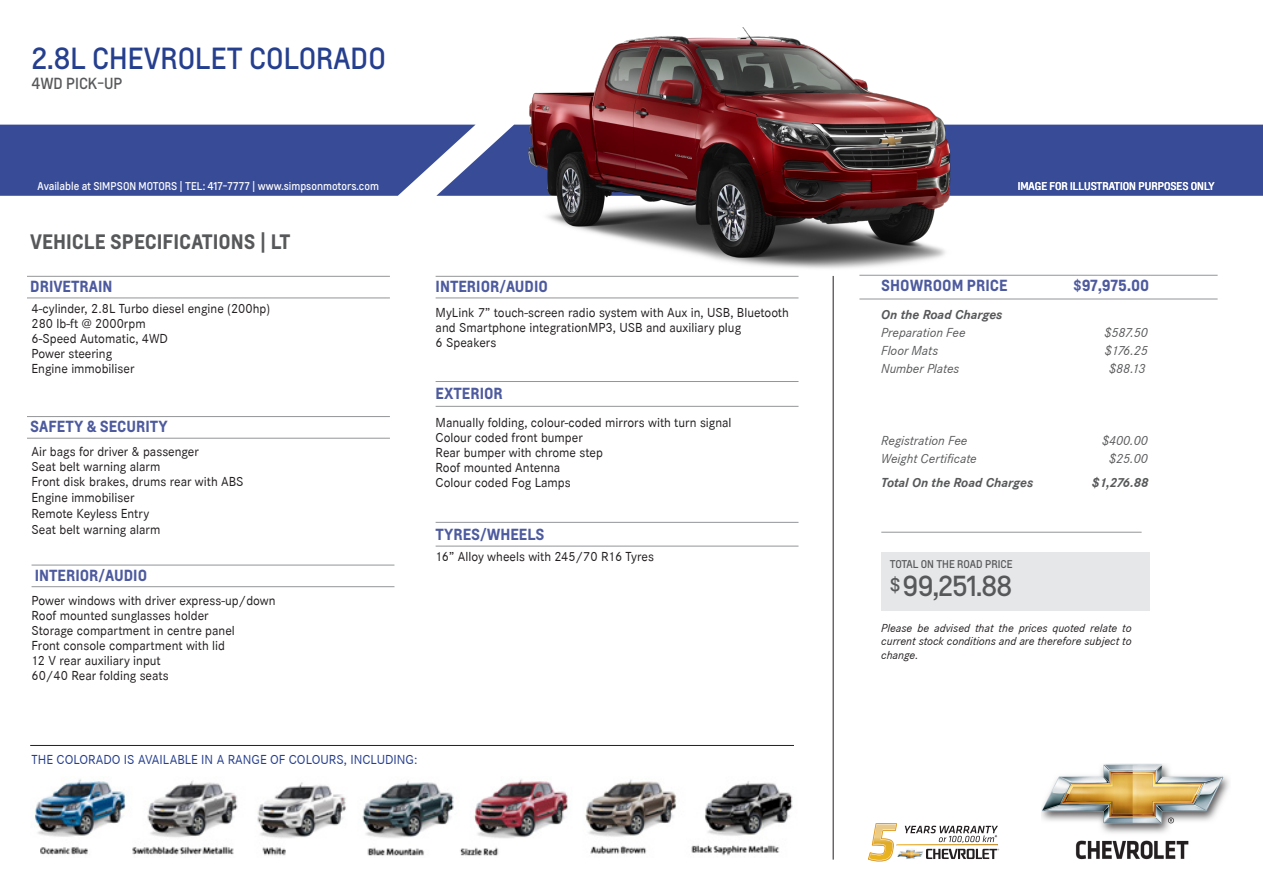
<style>
.page{position:relative;width:1263px;height:893px;background:#fff}
.page>*{position:absolute;margin:0;border:0;box-sizing:border-box;transform-origin:0 0}
.t1{font:28.5px "Louis";color:#253f8e}
.t2{font:27px "Louis";letter-spacing:-.03em;color:#57585a}
.t3{font:700 19.5px "Louis";color:#57585a}
.t4{font:19.5px "Louis";color:#57585a}
.t5{font:700 15px "Louis";color:#4d5a9e}
.t6{font:15px "Louis";color:#57585a}
.t7{font:13.5px/15px "Corporate S";color:#231f20}
.t8{font:italic 13.5px "Corporate S";color:#57585a}
.t9{font:13.5px "Corporate S";color:#253f8e}
.t10{font:italic 700 13.5px "Corporate S";color:#57585a}
.t11{font:italic 12px/13.5px "Corporate S";color:#231f20;text-align:justify}
.t12{font:10.5px "Louis";color:#fff}
.t13{font:10.5px "Louis";color:#57585a}
</style>
<div class="page">
<div style="left:476px;top:125px;width:787px;height:71px;background:#384b96"></div>
<svg style="left:0;top:125px;width:476px;height:71px;background:#44569c"></svg>
<img style="left:1042px;top:763px;width:187px;height:97px">
<hr style="left:27px;top:298px;width:363px;height:1px;background:#939598">
<hr style="left:27px;top:438px;width:363px;height:1px;background:#939598">
<hr style="left:436px;top:298px;width:362px;height:1px;background:#939598">
<hr style="left:859px;top:299px;width:358px;height:1px;background:#939598">
<hr style="left:436px;top:546px;width:362px;height:1px;background:#939598">
<hr style="left:32px;top:586px;width:362px;height:1px;background:#939598">
<hr style="left:436px;top:406px;width:362px;height:1px;background:#939598">
<hr style="left:27px;top:276px;width:363px;height:1px;background:#939598">
<hr style="left:27px;top:416px;width:363px;height:1px;background:#939598">
<hr style="left:436px;top:276px;width:362px;height:1px;background:#939598">
<hr style="left:859px;top:275px;width:358px;height:1px;background:#939598">
<hr style="left:436px;top:522px;width:362px;height:1px;background:#939598">
<hr style="left:32px;top:565px;width:362px;height:1px;background:#939598">
<hr style="left:436px;top:381px;width:362px;height:1px;background:#939598">
<img style="left:34px;top:779px;width:759px;height:77px">
<hr style="left:833px;top:276px;width:1px;height:584px;background:#231f20">
<svg style="left:868px;top:823px;width:131px;height:38px"></svg>
<img style="left:897px;top:848px;width:27px;height:11px">
<hr style="left:30px;top:745px;width:764px;height:1px;background:#231f20">
<div style="left:882px;top:553px;width:268px;height:58px;background:#e6e7e9"></div>
<hr style="left:881px;top:532px;width:260px;height:1px;background:#939598">
<img style="left:525px;top:27px;width:445px;height:242px">
<p class="t1" style="left:32px;top:40px;width:356px">2.8L CHEVROLET COLORADO</p>
<p class="t6" style="left:32px;top:74px;width:93px">4WD PICK-UP</p>
<p class="t12" style="left:38px;top:179px;width:343px">Available at SIMPSON MOTORS | TEL: 417-7777 | www.simpsonmotors.com</p>
<p class="t3" style="left:30px;top:229px;width:262px">VEHICLE SPECIFICATIONS | LT</p>
<p class="t5" style="left:30px;top:276px;width:84px">DRIVETRAIN</p>
<p class="t7" style="left:32px;top:301px;width:240px">4-cylinder, 2.8L Turbo diesel engine (200hp)</p>
<p class="t7" style="left:32px;top:316px;width:116px">280 lb-ft @ 2000rpm</p>
<p class="t7" style="left:32px;top:331px;width:138px">6-Speed Automatic, 4WD</p>
<p class="t7" style="left:32px;top:346px;width:82px">Power steering</p>
<p class="t7" style="left:32px;top:361px;width:104px">Engine immobiliser</p>
<p class="t5" style="left:30px;top:416px;width:139px">SAFETY &amp; SECURITY</p>
<p class="t7" style="left:32px;top:444px;width:169px">Air bags for driver &amp; passenger</p>
<p class="t7" style="left:32px;top:459px;width:130px">Seat belt warning alarm</p>
<p class="t7" style="left:32px;top:474px;width:214px">Front disk brakes, drums rear with ABS</p>
<p class="t7" style="left:32px;top:490px;width:104px">Engine immobiliser</p>
<p class="t7" style="left:32px;top:506px;width:119px">Remote Keyless Entry</p>
<p class="t7" style="left:32px;top:522px;width:130px">Seat belt warning alarm</p>
<p class="t5" style="left:35px;top:565px;width:114px">INTERIOR/AUDIO</p>
<p class="t7" style="left:32px;top:593px;width:246px">Power windows with driver express-up/down</p>
<p class="t7" style="left:32px;top:608px;width:179px">Roof mounted sunglasses holder</p>
<p class="t7" style="left:32px;top:623px;width:205px">Storage compartment in centre panel</p>
<p class="t7" style="left:32px;top:638px;width:195px">Front console compartment with lid</p>
<p class="t7" style="left:32px;top:653px;width:131px">12 V rear auxiliary input</p>
<p class="t7" style="left:32px;top:668px;width:139px">60/40 Rear folding seats</p>
<p class="t5" style="left:436px;top:277px;width:114px">INTERIOR/AUDIO</p>
<p class="t7" style="left:436px;top:305px;width:355px">MyLink 7” touch-screen radio system with Aux in, USB, Bluetooth and Smartphone integrationMP3, USB and auxiliary plug</p>
<p class="t7" style="left:436px;top:335px;width:62px">6 Speakers</p>
<p class="t5" style="left:436px;top:383px;width:69px">EXTERIOR</p>
<p class="t7" style="left:436px;top:415px;width:297px">Manually folding, colour-coded mirrors with turn signal</p>
<p class="t7" style="left:436px;top:430px;width:149px">Colour coded front bumper</p>
<p class="t7" style="left:436px;top:445px;width:169px">Rear bumper with chrome step</p>
<p class="t7" style="left:436px;top:460px;width:126px">Roof mounted Antenna</p>
<p class="t7" style="left:436px;top:475px;width:137px">Colour coded Fog Lamps</p>
<p class="t5" style="left:436px;top:524px;width:111px">TYRES/WHEELS</p>
<p class="t7" style="left:436px;top:550px;width:220px">16” Alloy wheels with 245/70 R16 Tyres</p>
<p class="t9" style="left:32px;top:752px;width:387px">THE COLORADO IS AVAILABLE IN A RANGE OF COLOURS, INCLUDING:</p>
<p class="t12" style="left:1018px;top:179px;width:198px">IMAGE FOR ILLUSTRATION PURPOSES ONLY</p>
<p class="t5" style="left:881px;top:275px;width:128px">SHOWROOM PRICE</p>
<p class="t5" style="left:1073px;top:275px;width:78px">$97,975.00</p>
<p class="t10" style="left:881px;top:307px;width:123px">On the Road Charges</p>
<p class="t8" style="left:881px;top:325px;width:86px">Preparation Fee</p>
<p class="t8" style="left:1104px;top:325px;width:45px">$587.50</p>
<p class="t8" style="left:881px;top:343px;width:58px">Floor Mats</p>
<p class="t8" style="left:1105px;top:343px;width:45px">$176.25</p>
<p class="t8" style="left:881px;top:361px;width:80px">Number Plates</p>
<p class="t8" style="left:1109px;top:361px;width:38px">$88.13</p>
<p class="t8" style="left:881px;top:433px;width:88px">Registration Fee</p>
<p class="t8" style="left:1102px;top:433px;width:47px">$400.00</p>
<p class="t8" style="left:881px;top:451px;width:97px">Weight Certificate</p>
<p class="t8" style="left:1109px;top:451px;width:40px">$25.00</p>
<p class="t10" style="left:881px;top:475px;width:154px">Total On the Road Charges</p>
<p class="t10" style="left:1092px;top:475px;width:58px">$1,276.88</p>
<p class="t13" style="left:890px;top:558px;width:124px">TOTAL ON THE ROAD PRICE</p>
<p class="t2" style="left:902px;top:568px;width:111px">99,251.88</p>
<p class="t4" style="left:890px;top:573px;width:12px">$</p>
<p class="t11" style="left:881px;top:621px;width:252px">Please be advised that the prices quoted relate to current stock conditions and are therefore subject to change.</p>
</div>
